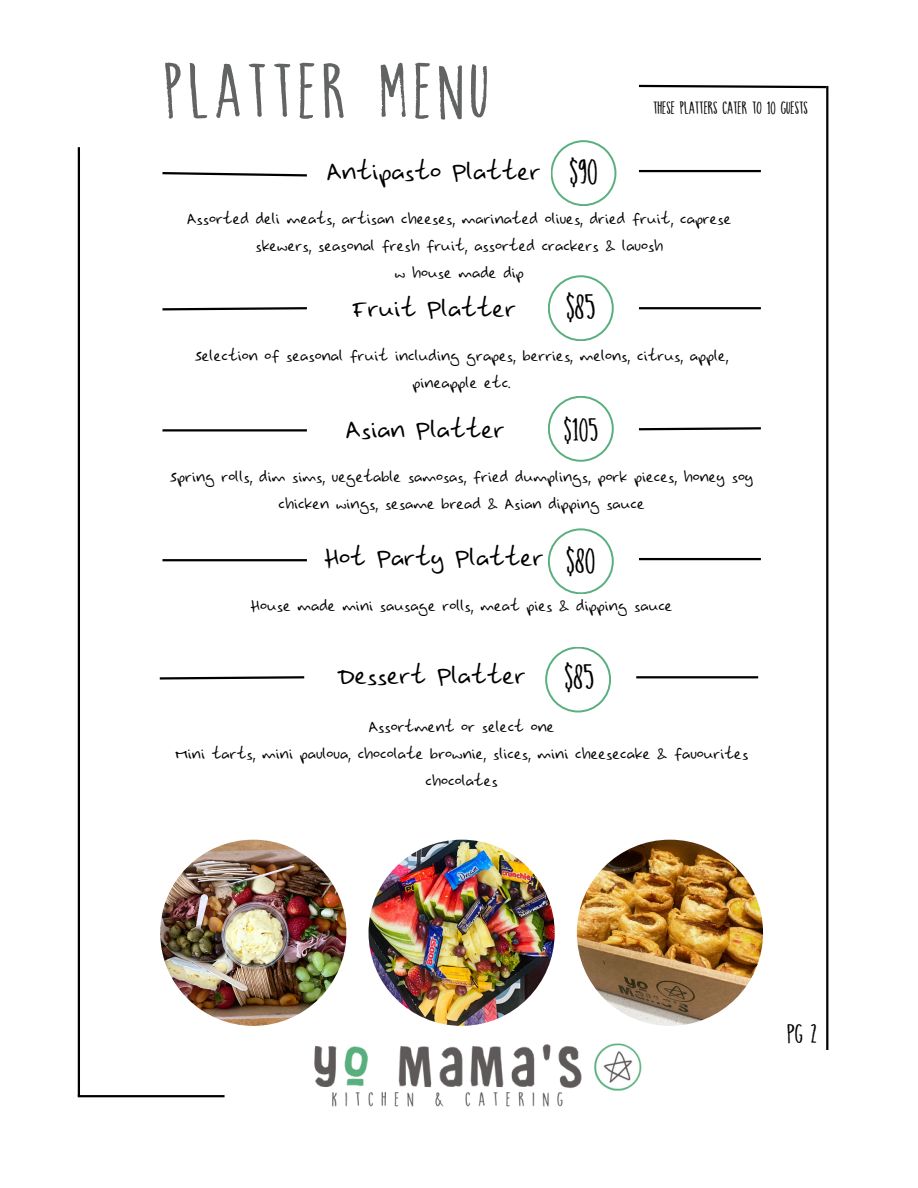
<style>
.page{position:relative;width:918px;height:1188px;background:#fff}
.page>*{position:absolute;margin:0;border:0;box-sizing:border-box;transform-origin:0 0}
.t1{font:79.2px "Food Truck Chalkboard";letter-spacing:.075em;color:#626464}
.t2{font:36px "Food Truck Menu";color:#000}
.t3{font:36px "Food Truck Chalkboard";color:#000}
.t4{font:33px "Food Truck Chalkboard";color:#000}
.t5{font:27px "Food Truck Chalkboard";color:#000}
.t6{font:22.5px/27px "Food Truck Menu";color:#000;text-align:center}
.t7{font:18px "Food Truck Chalkboard";color:#000}
</style>
<div class="page">
<svg style="left:638px;top:84px;width:189px;height:5px"></svg>
<hr style="left:78px;top:147px;width:2px;height:949px;background:#000">
<hr style="left:826px;top:86px;width:2px;height:964px;background:#000">
<img style="left:292px;top:997px;width:350px;height:110px">
<hr style="left:78px;top:1095px;width:147px;height:2px;background:#000">
<hr style="left:639px;top:307px;width:122px;height:2px;background:#000">
<svg style="left:548px;top:275px;width:66px;height:66px"></svg>
<svg style="left:162px;top:307px;width:145px;height:4px"></svg>
<hr style="left:636px;top:676px;width:122px;height:2px;background:#000">
<svg style="left:545px;top:647px;width:66px;height:66px"></svg>
<svg style="left:159px;top:676px;width:146px;height:4px"></svg>
<img style="left:369px;top:840px;width:186px;height:186px;border-radius:50%">
<img style="left:160px;top:840px;width:186px;height:186px;border-radius:50%">
<img style="left:577px;top:840px;width:186px;height:186px;border-radius:50%">
<hr style="left:639px;top:170px;width:122px;height:2px;background:#000">
<svg style="left:551px;top:140px;width:65px;height:66px"></svg>
<svg style="left:162px;top:172px;width:145px;height:5px"></svg>
<hr style="left:639px;top:558px;width:122px;height:2px;background:#000">
<svg style="left:548px;top:528px;width:66px;height:66px"></svg>
<hr style="left:162px;top:559px;width:145px;height:2px;background:#000">
<svg style="left:638px;top:427px;width:123px;height:4px"></svg>
<svg style="left:548px;top:396px;width:66px;height:66px"></svg>
<hr style="left:162px;top:429px;width:145px;height:3px;background:#000">
<p class="t1" style="left:164px;top:45px;width:326px">PLATTER MENU</p>
<p class="t7" style="left:653px;top:98px;width:156px">THESE PLATTERS CATER TO 10 GUESTS</p>
<p class="t2" style="left:327px;top:146px;width:216px">Antipasto Platter</p>
<p class="t3" style="left:570px;top:151px;width:29px">$90</p>
<p class="t6" style="left:187px;top:202px;width:546px">Assorted deli meats, artisan cheeses, marinated olives, dried fruit, caprese skewers, seasonal fresh fruit, assorted crackers &amp; lavosh</p>
<p class="t6" style="left:395px;top:256px;width:131px">w house made dip</p>
<p class="t2" style="left:352px;top:284px;width:166px">Fruit Platter</p>
<p class="t3" style="left:566px;top:286px;width:31px">$85</p>
<p class="t6" style="left:195px;top:339px;width:536px">Selection of seasonal fruit including grapes, berries, melons, citrus, apple, pineapple etc.</p>
<p class="t2" style="left:346px;top:405px;width:160px">Asian Platter</p>
<p class="t4" style="left:564px;top:410px;width:36px">$105</p>
<p class="t6" style="left:170px;top:460px;width:585px">Spring rolls, dim sims, vegetable samosas, fried dumplings, pork pieces, honey soy chicken wings, sesame bread &amp; Asian dipping sauce</p>
<p class="t2" style="left:324px;top:533px;width:221px">Hot Party Platter</p>
<p class="t3" style="left:566px;top:539px;width:30px">$80</p>
<p class="t6" style="left:251px;top:589px;width:424px">House made mini sausage rolls, meat pies &amp; dipping sauce</p>
<p class="t2" style="left:337px;top:651px;width:191px">Dessert Platter</p>
<p class="t3" style="left:565px;top:655px;width:31px">$85</p>
<p class="t6" style="left:369px;top:711px;width:187px">Assortment or select one</p>
<p class="t6" style="left:175px;top:738px;width:575px">Mini tarts, mini pavlova, chocolate brownie, slices, mini cheesecake &amp; favourites chocolates</p>
<p class="t5" style="left:787px;top:1017px;width:31px">PG 2</p>
</div>
